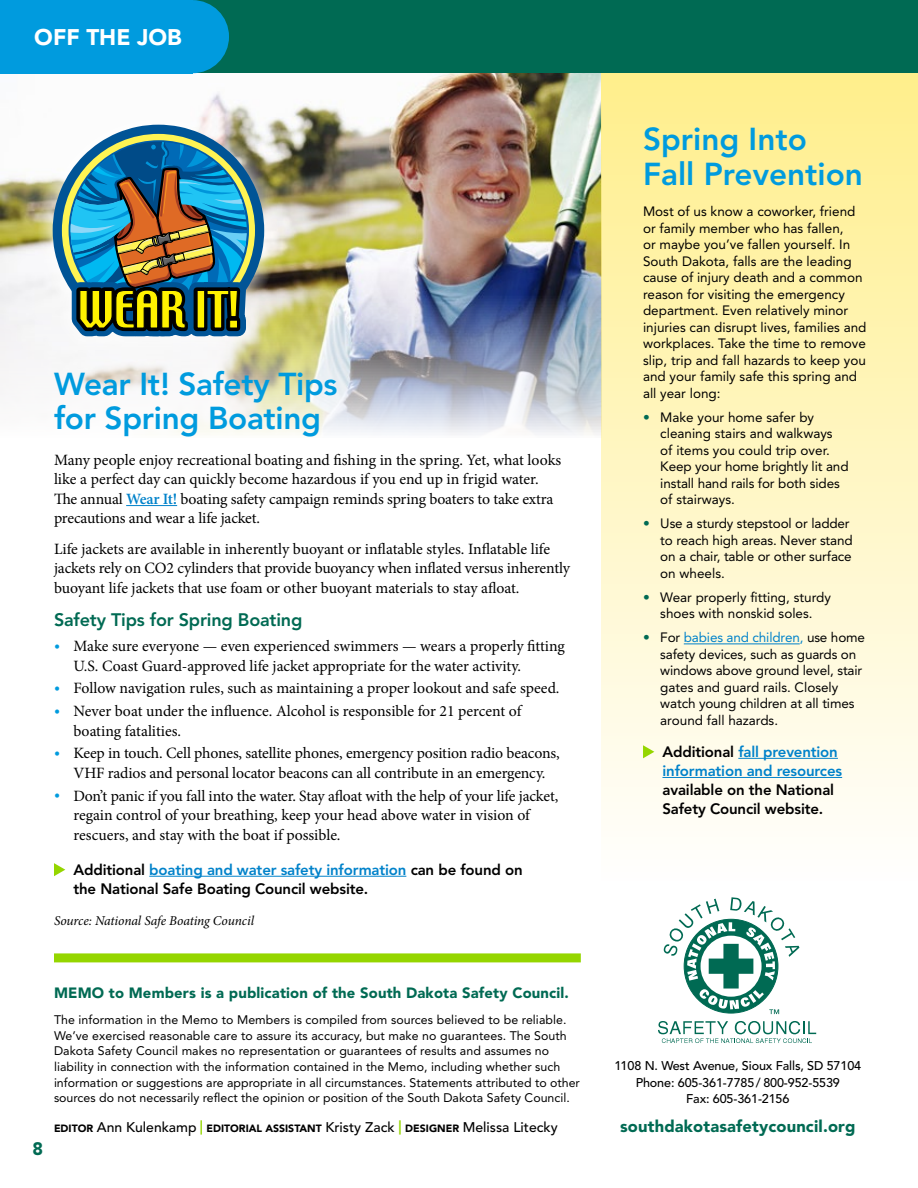
<style>
.page{position:relative;width:918px;height:1188px;background:#fff}
.page>*{position:absolute;margin:0;border:0;box-sizing:border-box;transform-origin:0 0}
.t1{font:800 31.5px/34.5px "Avenir LT Std";letter-spacing:-.01em;color:#009bde}
.t2{font:900 22.5px "Avenir LT Std";color:#fff}
.t3{font:800 18px "Avenir LT Std";letter-spacing:-.01em;color:#006a53}
.t4{font:900 18px "Avenir LT Std";color:#006a53}
.t5{font:900 16.5px "Avenir LT Std";letter-spacing:.01em;color:#006a53}
.t6{font:15.75px/19.5px "Minion Pro";letter-spacing:-.005em;color:#000}
.t7{font:800 15px/19.5px "Avenir LT Std";letter-spacing:-.01em;color:#000}
.t8{font:800 15px/19.2px "Avenir LT Std";letter-spacing:-.01em;color:#0082ca}
.t9{font:900 14.85px "Avenir LT Std";letter-spacing:.01em;color:#006a53}
.t10{font:500 13.95px "Avenir LT Std";color:#000}
.t11{font:13.5px/16.5px "Avenir LT Std";color:#000}
.t12{font:italic 13.5px "Minion Pro";letter-spacing:-.01em;color:#000}
.t13{font:500 12.6px/16.5px "Avenir LT Std";letter-spacing:-.01em;color:#000;text-align:center}
.t14{font:12.3px/15.8px "Avenir LT Std";letter-spacing:.005em;color:#000}
.s1{font-weight:600;color:#0082ca}
.s2{color:#009bde}
.s3{color:#0082ca}
.s4{font-weight:900;font-size:10.5px}
.s5{font-weight:800;font-size:14.25px;color:#95d600}
.s6{color:#006a53}
.s7{color:#000}
</style>
<div class="page">
<img style="left:0;top:73px;width:602px;height:364px">
<hr style="left:126px;top:505px;width:51px;height:1px;background:#0082ca">
<hr style="left:149px;top:876px;width:257px;height:1px;background:#0082ca">
<svg style="left:54px;top:863px;width:11px;height:13px"></svg>
<svg style="left:38px;top:110px;width:241px;height:241px"></svg>
<img style="left:53px;top:125px;width:211px;height:211px">
<svg style="left:63px;top:142px;width:192px;height:194px;background:#588077"></svg>
<div style="left:602px;top:73px;width:316px;height:808px;background:linear-gradient(to bottom,#ffef8b,#fffefd)"></div>
<hr style="left:684px;top:644px;width:116px;height:1px;background:#0082ca">
<hr style="left:738px;top:758px;width:100px;height:1px;background:#0082ca">
<hr style="left:662px;top:777px;width:180px;height:1px;background:#0082ca">
<svg style="left:643px;top:745px;width:11px;height:13px"></svg>
<div style="left:0;top:0;width:918px;height:73px;background:#006a53"></div>
<svg style="left:658px;top:1021px;width:158px;height:22px"></svg>
<svg style="left:663px;top:897px;width:136px;height:117px"></svg>
<div style="left:54px;top:953px;width:527px;height:9px;background:#95d600"></div>
<div style="left:0;top:0;width:193px;height:73px;background:#009bde"></div>
<div style="left:156px;top:0;width:73px;height:73px;background:#009bde;border-radius:50%"></div>
<h2 class="t2" style="left:34px;top:24px;width:149px">OFF THE JOB</h2>
<h1 class="t1" style="left:54px;top:367px;width:285px">Wear It! Safety Tips for Spring Boating</h1>
<p class="t6" style="left:54px;top:450px;width:509px">Many people enjoy recreational boating and fishing in the spring. Yet, what looks like a perfect day can quickly become hazardous if you end up in frigid water.<br>The annual <span class="s1">Wear It!</span> boating safety campaign reminds spring boaters to take extra precautions and wear a life jacket.</p>
<p class="t6" style="left:54px;top:539px;width:518px">Life jackets are available in inherently buoyant or inflatable styles. Inflatable life jackets rely on CO2 cylinders that provide buoyancy when inflated versus inherently buoyant life jackets that use foam or other buoyant materials to stay afloat.</p>
<p class="t3" style="left:54px;top:609px;width:250px">Safety Tips for Spring Boating</p>
<p class="t6" style="left:73px;top:637px;width:493px;text-indent:-19px"><span class="s2">•</span> Make sure everyone — even experienced swimmers — wears a properly fitting<br>U.S. Coast Guard-approved life jacket appropriate for the water activity.</p>
<p class="t6" style="left:54px;top:679px;width:507px"><span class="s2">•</span> Follow navigation rules, such as maintaining a proper lookout and safe speed.</p>
<p class="t6" style="left:73px;top:702px;width:450px;text-indent:-19px"><span class="s2">•</span> Never boat under the influence. Alcohol is responsible for 21 percent of boating fatalities.</p>
<p class="t6" style="left:54px;top:744px;width:507px;text-align:center"><span class="s2">•</span> Keep in touch. Cell phones, satellite phones, emergency position radio beacons,<br>VHF radios and personal locator beacons can all contribute in an emergency.</p>
<p class="t6" style="left:73px;top:786px;width:486px;text-indent:-19px"><span class="s2">•</span> Don’t panic if you fall into the water. Stay afloat with the help of your life jacket, regain control of your breathing, keep your head above water in vision of rescuers, and stay with the boat if possible.</p>
<p class="t7" style="left:73px;top:860px;width:451px">Additional <span class="s3">boating and water safety information</span> can be found on the National Safe Boating Council website.</p>
<p class="t12" style="left:54px;top:911px;width:202px">Source: National Safe Boating Council</p>
<p class="t4" style="left:32px;top:1138px;width:12px">8</p>
<p class="t9" style="left:54px;top:983px;width:516px">MEMO to Members is a publication of the South Dakota Safety Council.</p>
<p class="t14" style="left:54px;top:1012px;width:528px">The information in the Memo to Members is compiled from sources believed to be reliable.<br>We’ve exercised reasonable care to assure its accuracy, but make no guarantees. The South Dakota Safety Council makes no representation or guarantees of results and assumes no liability in connection with the information contained in the Memo, including whether such information or suggestions are appropriate in all circumstances. Statements attributed to other sources do not necessarily reflect the opinion or position of the South Dakota Safety Council.</p>
<p class="t10" style="left:54px;top:1119px;width:505px"><span class="s4">EDITOR</span> Ann Kulenkamp <span class="s5">|</span> <span class="s4">EDITORIAL ASSISTANT</span> Kristy Zack <span class="s5">|</span> <span class="s4">DESIGNER</span> Melissa Litecky</p>
<h1 class="t1" style="left:643px;top:122px;width:221px">Spring Into<br>Fall Prevention</h1>
<p class="t11" style="left:643px;top:203px;width:225px">Most of us know a coworker, friend or family member who has fallen,<br>or maybe you’ve fallen yourself. In South Dakota, falls are the leading cause of injury death and a common reason for visiting the emergency department. Even relatively minor injuries can disrupt lives, families and workplaces. Take the time to remove slip, trip and fall hazards to keep you and your family safe this spring and all year long:</p>
<p class="t11" style="left:660px;top:409px;width:190px;text-indent:-17px"><span class="s6">•</span> Make your home safer by cleaning stairs and walkways<br>of items you could trip over.<br>Keep your home brightly lit and install hand rails for both sides of stairways.</p>
<p class="t11" style="left:660px;top:516px;width:194px;text-indent:-17px"><span class="s6">•</span> Use a sturdy stepstool or ladder to reach high areas. Never stand on a chair, table or other surface on wheels.</p>
<p class="t11" style="left:643px;top:589px;width:189px;text-align:center"><span class="s6">•</span> Wear properly fitting, sturdy shoes with nonskid soles.</p>
<p class="t11" style="left:660px;top:630px;width:206px;text-indent:-17px"><span class="s6">•</span> For <span class="s3">babies and children,</span> use home safety devices, such as guards on windows above ground level, stair gates and guard rails. Closely watch young children at all times around fall hazards.</p>
<p class="t8" style="left:662px;top:742px;width:181px"><span class="s7">Additional</span> fall prevention information and resources</p>
<p class="t7" style="left:662px;top:780px;width:173px">available on the National<br>Safety Council website.</p>
<p class="t13" style="left:614px;top:1058px;width:248px">1108 N. West Avenue, Sioux Falls, SD 57104<br>Phone: 605-361-7785 / 800-952-5539<br>Fax: 605-361-2156</p>
<p class="t5" style="left:620px;top:1116px;width:237px">southdakotasafetycouncil.org</p>
</div>
